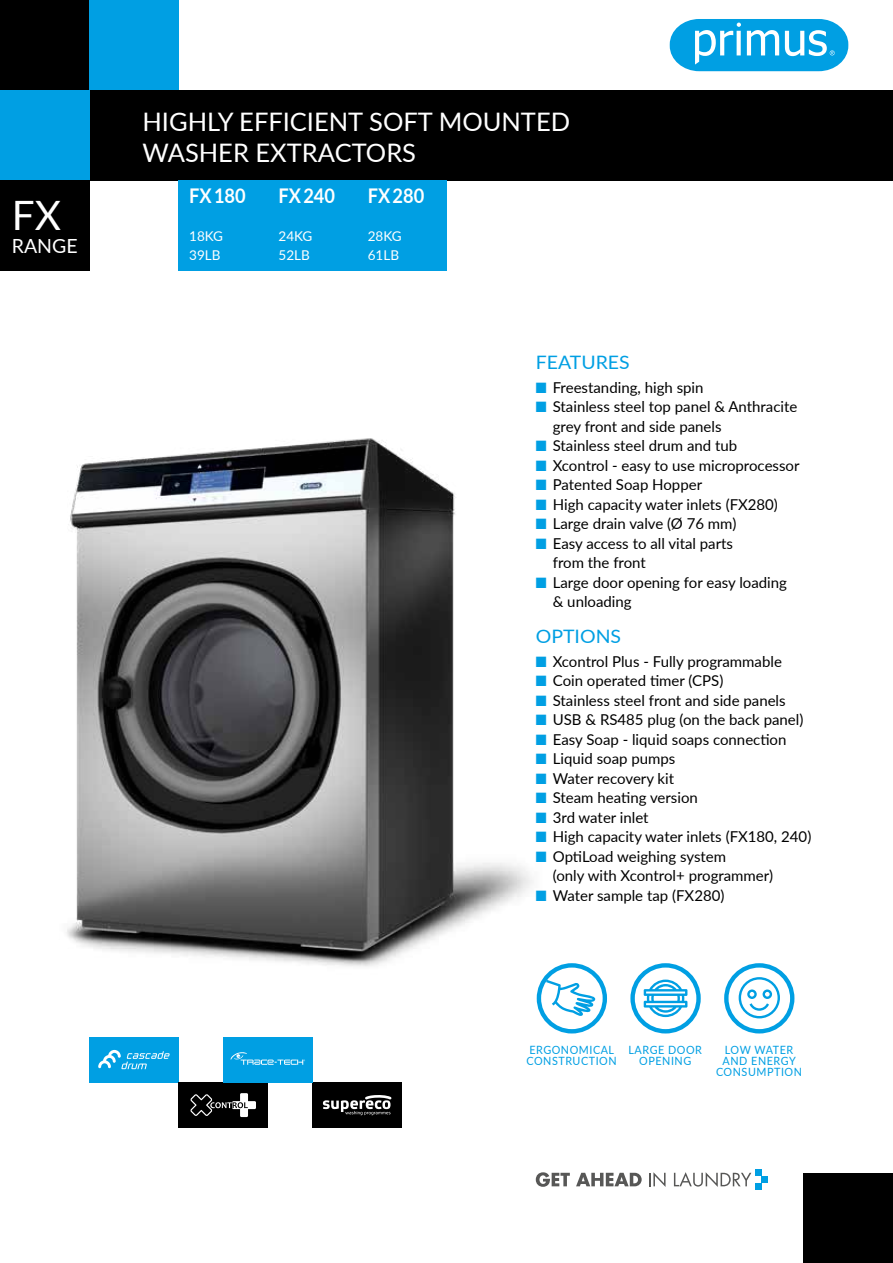
<style>
.page{position:relative;width:893px;height:1263px;background:#fff}
.page>*{position:absolute;margin:0;border:0;box-sizing:border-box;transform-origin:0 0}
.t1{font:40.5px "Lato";color:#fff}
.t2{font:25.5px/31.5px "Lato";color:#fff}
.t3{font:700 20.25px "Lato";color:#fff;scale:.9 1}
.t4{font:19.5px "Lato";color:#fff}
.t5{font:18.6px "Lato";color:#009fe3;scale:1.05 1}
.t6{font:15px/19.5px "Lato";color:#000}
.t7{font:13.5px/18.9px "Lato";color:#fff}
.t8{font:11.4px/10.8px "Lato";letter-spacing:.05em;color:#009fe3;text-align:center;scale:.95 1}
.s1{color:#009fe3}
</style>
<div class="page">
<div style="left:0;top:0;width:101px;height:102px;background:#000"></div>
<div style="left:0;top:90px;width:893px;height:90px;background:#000"></div>
<div style="left:0;top:90px;width:89px;height:90px;background:#009fe3"></div>
<div style="left:89px;top:0;width:90px;height:90px;background:#009fe3"></div>
<svg style="left:670px;top:19px;width:178px;height:52px"></svg>
<svg style="left:536px;top:1172px;width:34px;height:15px"></svg>
<svg style="left:576px;top:1173px;width:66px;height:13px"></svg>
<svg style="left:649px;top:1172px;width:16px;height:15px"></svg>
<svg style="left:674px;top:1172px;width:77px;height:15px"></svg>
<div style="left:761px;top:1176px;width:7px;height:7px;background:#009fe3"></div>
<div style="left:755px;top:1183px;width:6px;height:7px;background:#009fe3"></div>
<div style="left:755px;top:1169px;width:6px;height:7px;background:#009fe3"></div>
<div style="left:804px;top:1173px;width:89px;height:90px;background:#000"></div>
<div style="left:179px;top:180px;width:89px;height:90px;background:#009fe3"></div>
<div style="left:268px;top:180px;width:89px;height:90px;background:#009fe3"></div>
<div style="left:357px;top:180px;width:89px;height:90px;background:#009fe3"></div>
<img style="left:66px;top:438px;width:471px;height:565px">
<div style="left:89px;top:1037px;width:90px;height:45px;background:#009fe3"></div>
<svg style="left:98px;top:1050px;width:72px;height:19px"></svg>
<div style="left:313px;top:1082px;width:89px;height:46px;background:#000"></div>
<svg style="left:323px;top:1095px;width:69px;height:20px"></svg>
<div style="left:179px;top:1082px;width:89px;height:46px;background:#000"></div>
<svg style="left:190px;top:1093px;width:66px;height:24px"></svg>
<div style="left:223px;top:1037px;width:90px;height:45px;background:#009fe3"></div>
<svg style="left:230px;top:1052px;width:75px;height:13px"></svg>
<svg style="left:630px;top:963px;width:71px;height:70px"></svg>
<svg style="left:537px;top:963px;width:70px;height:70px"></svg>
<svg style="left:724px;top:963px;width:70px;height:70px"></svg>
<div style="left:0;top:180px;width:89px;height:90px;background:#000"></div>
<h1 class="t1" style="left:12px;top:186px;width:51px">FX</h1>
<h3 class="t4" style="left:12px;top:232px;width:67px">RANGE</h3>
<h2 class="t2" style="left:142px;top:105px;width:429px">HIGHLY EFFICIENT SOFT MOUNTED<br>WASHER EXTRACTORS</h2>
<h3 class="t3" style="left:189px;top:181px;width:64px">FX 180</h3>
<p class="t7" style="left:189px;top:226px;width:35px">18KG<br>39LB</p>
<h3 class="t3" style="left:279px;top:181px;width:64px">FX 240</h3>
<p class="t7" style="left:279px;top:226px;width:35px">24KG<br>52LB</p>
<h3 class="t3" style="left:368px;top:181px;width:64px">FX 280</h3>
<p class="t7" style="left:368px;top:226px;width:35px">28KG<br>61LB</p>
<p class="t5" style="left:536px;top:349px;width:91px">FEATURES</p>
<p class="t6" style="left:536px;top:377px;width:169px"><span class="s1">■</span> Freestanding, high spin</p>
<p class="t6" style="left:553px;top:396px;width:246px;text-indent:-17px"><span class="s1">■</span> Stainless steel top panel &amp; Anthracite grey front and side panels</p>
<p class="t6" style="left:536px;top:435px;width:203px"><span class="s1">■</span> Stainless steel drum and tub</p>
<p class="t6" style="left:536px;top:455px;width:265px"><span class="s1">■</span> Xcontrol - easy to use microprocessor</p>
<p class="t6" style="left:536px;top:474px;width:168px"><span class="s1">■</span> Patented Soap Hopper</p>
<p class="t6" style="left:536px;top:494px;width:244px"><span class="s1">■</span> High capacity water inlets (FX280)</p>
<p class="t6" style="left:536px;top:513px;width:202px"><span class="s1">■</span> Large drain valve (Ø 76 mm)</p>
<p class="t6" style="left:553px;top:533px;width:182px;text-indent:-17px"><span class="s1">■</span> Easy access to all vital parts from the front</p>
<p class="t6" style="left:553px;top:572px;width:236px;text-indent:-17px"><span class="s1">■</span> Large door opening for easy loading &amp; unloading</p>
<p class="t5" style="left:536px;top:623px;width:83px">OPTIONS</p>
<p class="t6" style="left:536px;top:651px;width:248px"><span class="s1">■</span> Xcontrol Plus - Fully programmable</p>
<p class="t6" style="left:536px;top:670px;width:189px"><span class="s1">■</span> Coin operated timer (CPS)</p>
<p class="t6" style="left:536px;top:690px;width:251px"><span class="s1">■</span> Stainless steel front and side panels</p>
<p class="t6" style="left:536px;top:709px;width:269px"><span class="s1">■</span> USB &amp; RS485 plug (on the back panel)</p>
<p class="t6" style="left:536px;top:729px;width:252px"><span class="s1">■</span> Easy Soap - liquid soaps connection</p>
<p class="t6" style="left:536px;top:748px;width:141px"><span class="s1">■</span> Liquid soap pumps</p>
<p class="t6" style="left:536px;top:768px;width:140px"><span class="s1">■</span> Water recovery kit</p>
<p class="t6" style="left:536px;top:787px;width:164px"><span class="s1">■</span> Steam heating version</p>
<p class="t6" style="left:536px;top:807px;width:114px"><span class="s1">■</span> 3rd water inlet</p>
<p class="t6" style="left:536px;top:826px;width:277px"><span class="s1">■</span> High capacity water inlets (FX180, 240)</p>
<p class="t6" style="left:553px;top:846px;width:222px;text-indent:-17px"><span class="s1">■</span> OptiLoad weighing system<br>(only with Xcontrol+ programmer)</p>
<p class="t6" style="left:536px;top:885px;width:190px"><span class="s1">■</span> Water sample tap (FX280)</p>
<p class="t8" style="left:526px;top:1044px;width:97px;text-align:left">ERGONOMICAL<br>CONSTRUCTION</p>
<p class="t8" style="left:716px;top:1044px;width:92px">LOW WATER<br>AND ENERGY<br>CONSUMPTION</p>
<p class="t8" style="left:628px;top:1044px;width:79px">LARGE DOOR<br>OPENING</p>
</div>
